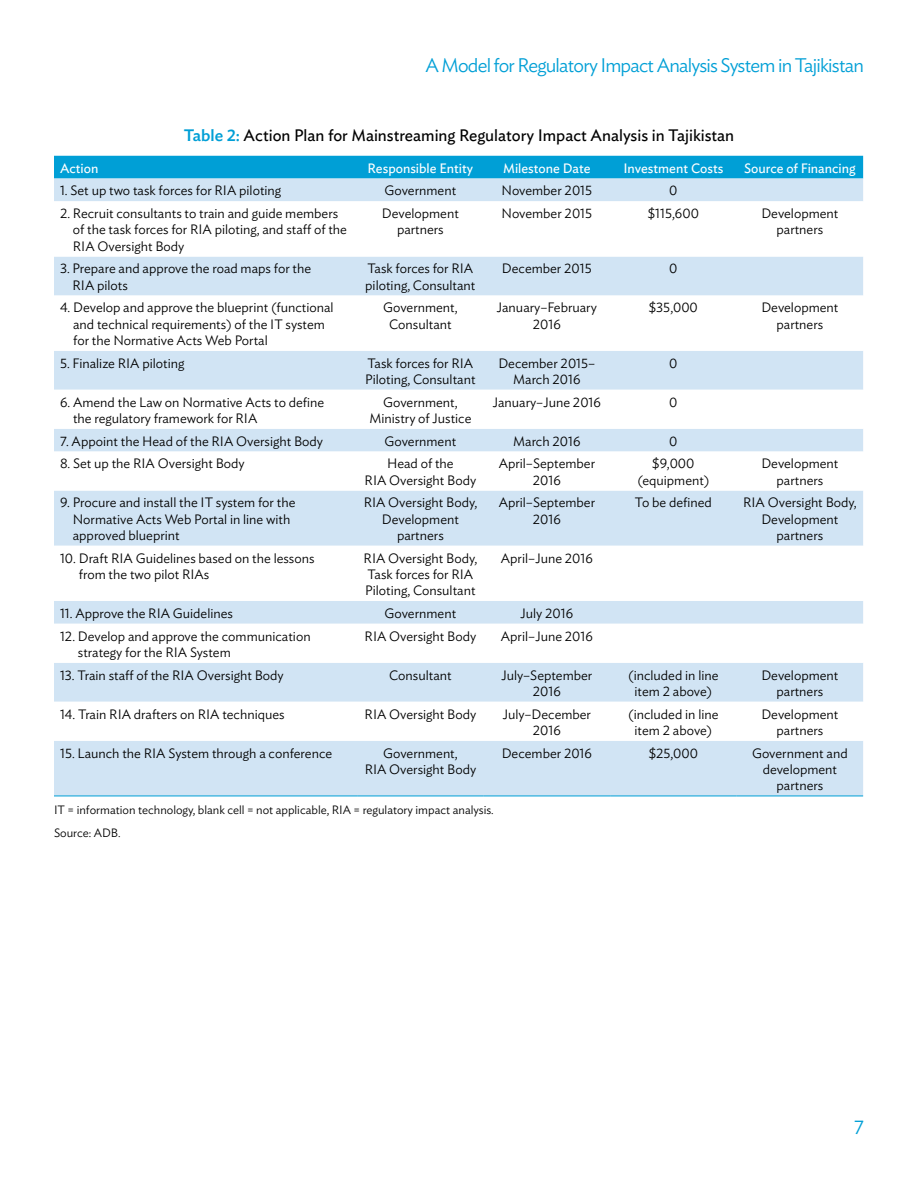
<style>
.page{position:relative;width:918px;height:1188px;background:#fff}
.page>*{position:absolute;margin:0;border:0;box-sizing:border-box;transform-origin:0 0}
.t1{font:300 19.5px "Ideal Sans";letter-spacing:-.04em;color:#009fd6}
.t2{font:16.5px "Ideal Sans";color:#000}
.t3{font:300 13.5px/16.2px "Ideal Sans";color:#000;text-align:center}
.t4{font:13.5px "Ideal Sans";color:#fff}
.t5{font:300 12px/23px "Ideal Sans";color:#000}
.s1{font-weight:500;color:#009fd6}
</style>
<div class="page">
<div style="left:54px;top:156px;width:809px;height:23px;background:#009fd6"></div>
<div style="left:54px;top:179px;width:809px;height:617px;background:#d1e4f4"></div>
<svg style="left:54px;top:201px;width:809px;height:540px"></svg>
<hr style="left:54px;top:796px;width:303px;height:1px;background:#009fd6">
<hr style="left:357px;top:796px;width:127px;height:1px;background:#009fd6">
<hr style="left:484px;top:796px;width:126px;height:1px;background:#009fd6">
<hr style="left:610px;top:796px;width:127px;height:1px;background:#009fd6">
<hr style="left:737px;top:796px;width:126px;height:1px;background:#009fd6">
<h1 class="t1" style="left:425px;top:50px;width:440px">A Model for Regulatory Impact Analysis System in Tajikistan</h1>
<p class="t2" style="left:184px;top:122px;width:552px"><span class="s1">Table 2:</span> Action Plan for Mainstreaming Regulatory Impact Analysis in Tajikistan</p>
<p class="t4" style="left:60px;top:158px;width:40px">Action</p>
<p class="t4" style="left:368px;top:158px;width:107px">Responsible Entity</p>
<p class="t4" style="left:503px;top:158px;width:89px">Milestone Date</p>
<p class="t4" style="left:623px;top:158px;width:101px">Investment Costs</p>
<p class="t4" style="left:744px;top:158px;width:113px">Source of Financing</p>
<p class="t3" style="left:60px;top:181px;width:223px">1. Set up two task forces for RIA piloting</p>
<p class="t3" style="left:385px;top:181px;width:73px">Government</p>
<p class="t3" style="left:502px;top:181px;width:92px">November 2015</p>
<p class="t3" style="left:669px;top:181px;width:10px">0</p>
<p class="t3" style="left:73px;top:204px;width:276px;text-align:left;text-indent:-13px">2. Recruit consultants to train and guide members of the task forces for RIA piloting, and staff of the<br>RIA Oversight Body</p>
<p class="t3" style="left:382px;top:204px;width:79px">Development partners</p>
<p class="t3" style="left:502px;top:204px;width:92px">November 2015</p>
<p class="t3" style="left:648px;top:204px;width:53px">$115,600</p>
<p class="t3" style="left:761px;top:204px;width:79px">Development partners</p>
<p class="t3" style="left:73px;top:259px;width:240px;text-align:left;text-indent:-13px">3. Prepare and approve the road maps for the<br>RIA pilots</p>
<p class="t3" style="left:365px;top:259px;width:112px;text-align:left">Task forces for RIA piloting, Consultant</p>
<p class="t3" style="left:502px;top:259px;width:91px">December 2015</p>
<p class="t3" style="left:669px;top:259px;width:10px">0</p>
<p class="t3" style="left:73px;top:298px;width:262px;text-align:left;text-indent:-13px">4. Develop and approve the blueprint (functional and technical requirements) of the IT system for the Normative Acts Web Portal</p>
<p class="t3" style="left:383px;top:298px;width:76px">Government,<br>Consultant</p>
<p class="t3" style="left:497px;top:298px;width:102px">January–February<br>2016</p>
<p class="t3" style="left:649px;top:298px;width:50px">$35,000</p>
<p class="t3" style="left:761px;top:298px;width:79px">Development partners</p>
<p class="t3" style="left:60px;top:354px;width:126px">5. Finalize RIA piloting</p>
<p class="t3" style="left:365px;top:354px;width:112px;text-align:left">Task forces for RIA<br>Piloting, Consultant</p>
<p class="t3" style="left:498px;top:354px;width:99px">December 2015–<br>March 2016</p>
<p class="t3" style="left:669px;top:354px;width:10px">0</p>
<p class="t3" style="left:73px;top:393px;width:253px;text-align:left;text-indent:-13px">6. Amend the Law on Normative Acts to define the regulatory framework for RIA</p>
<p class="t3" style="left:369px;top:393px;width:104px">Government,<br>Ministry of Justice</p>
<p class="t3" style="left:493px;top:393px;width:110px">January–June 2016</p>
<p class="t3" style="left:669px;top:393px;width:10px">0</p>
<p class="t3" style="left:60px;top:432px;width:265px">7. Appoint the Head of the RIA Oversight Body</p>
<p class="t3" style="left:385px;top:432px;width:73px">Government</p>
<p class="t3" style="left:513px;top:432px;width:69px">March 2016</p>
<p class="t3" style="left:669px;top:432px;width:10px">0</p>
<p class="t3" style="left:60px;top:454px;width:186px">8. Set up the RIA Oversight Body</p>
<p class="t3" style="left:365px;top:454px;width:113px">Head of the<br>RIA Oversight Body</p>
<p class="t3" style="left:499px;top:454px;width:98px">April–September<br>2016</p>
<p class="t3" style="left:637px;top:454px;width:73px">$9,000 (equipment)</p>
<p class="t3" style="left:761px;top:454px;width:79px">Development partners</p>
<p class="t3" style="left:73px;top:493px;width:224px;text-align:left;text-indent:-13px">9. Procure and install the IT system for the<br>Normative Acts Web Portal in line with approved blueprint</p>
<p class="t3" style="left:364px;top:493px;width:115px">RIA Oversight Body,<br>Development partners</p>
<p class="t3" style="left:499px;top:493px;width:98px">April–September<br>2016</p>
<p class="t3" style="left:635px;top:493px;width:78px">To be defined</p>
<p class="t3" style="left:743px;top:493px;width:115px">RIA Oversight Body,<br>Development partners</p>
<p class="t3" style="left:79px;top:549px;width:237px;text-align:left;text-indent:-19px">10. Draft RIA Guidelines based on the lessons from the two pilot RIAs</p>
<p class="t3" style="left:364px;top:549px;width:115px;text-align:left">RIA Oversight Body,<br>Task forces for RIA<br>Piloting, Consultant</p>
<p class="t3" style="left:501px;top:549px;width:94px">April–June 2016</p>
<p class="t3" style="left:60px;top:604px;width:175px">11. Approve the RIA Guidelines</p>
<p class="t3" style="left:385px;top:604px;width:73px">Government</p>
<p class="t3" style="left:521px;top:604px;width:54px">July 2016</p>
<p class="t3" style="left:78px;top:627px;width:234px;text-align:left;text-indent:-18px">12. Develop and approve the communication strategy for the RIA System</p>
<p class="t3" style="left:365px;top:627px;width:113px">RIA Oversight Body</p>
<p class="t3" style="left:501px;top:627px;width:94px">April–June 2016</p>
<p class="t3" style="left:60px;top:666px;width:225px">13. Train staff of the RIA Oversight Body</p>
<p class="t3" style="left:389px;top:666px;width:64px">Consultant</p>
<p class="t3" style="left:501px;top:666px;width:92px">July–September<br>2016</p>
<p class="t3" style="left:628px;top:666px;width:92px">(included in line item 2 above)</p>
<p class="t3" style="left:761px;top:666px;width:79px">Development partners</p>
<p class="t3" style="left:60px;top:705px;width:226px">14. Train RIA drafters on RIA techniques</p>
<p class="t3" style="left:365px;top:705px;width:113px">RIA Oversight Body</p>
<p class="t3" style="left:503px;top:705px;width:90px">July–December<br>2016</p>
<p class="t3" style="left:628px;top:705px;width:92px">(included in line item 2 above)</p>
<p class="t3" style="left:761px;top:705px;width:79px">Development partners</p>
<p class="t3" style="left:60px;top:744px;width:274px">15. Launch the RIA System through a conference</p>
<p class="t3" style="left:365px;top:744px;width:113px">Government,<br>RIA Oversight Body</p>
<p class="t3" style="left:502px;top:744px;width:92px">December 2016</p>
<p class="t3" style="left:649px;top:744px;width:51px">$25,000</p>
<p class="t3" style="left:752px;top:744px;width:97px">Government and development partners</p>
<p class="t5" style="left:54px;top:797px;width:441px">IT = information technology, blank cell = not applicable, RIA = regulatory impact analysis.<br>Source: ADB.</p>
<h1 class="t1" style="left:854px;top:1112px;width:11px">7</h1>
</div>
